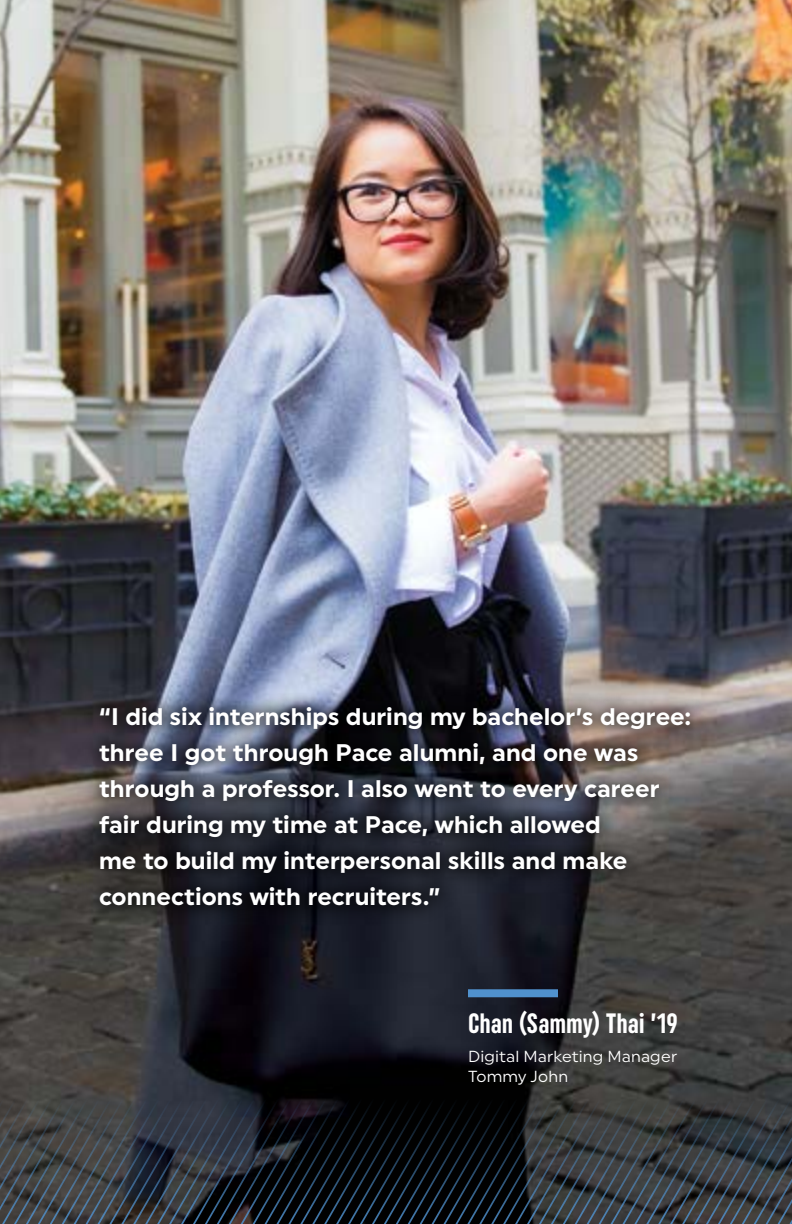
<style>
.page{position:relative;width:792px;height:1224px;background:#fff}
.page>*{position:absolute;margin:0;border:0;box-sizing:border-box;transform-origin:0 0}
.t1{font:700 extra-condensed 28px "Uniform";letter-spacing:-.005em;color:#fff}
.t2{font:700 24px/36px "Uniform";color:#fff}
.t3{font:16px/20px "Uniform";letter-spacing:.01em;color:#fff}
</style>
<div class="page">
<img style="left:0;top:0;width:792px;height:1096px">
<svg style="left:0;top:1096px;width:792px;height:128px;background:#272c31"></svg>
<div style="left:82px;top:690px;width:626px;height:234px;background:#000;opacity:.75"></div>
<div style="left:468px;top:989px;width:90px;height:8px;background:#5091cd"></div>
<p class="t2" style="left:99px;top:698px;width:594px">“I did six internships during my bachelor’s degree: three I got through Pace alumni, and one was through a professor. I also went to every career fair during my time at Pace, which allowed<br>me to build my interpersonal skills and make connections with recruiters.”</p>
<p class="t1" style="left:468px;top:1008px;width:211px">Chan (Sammy) Thai ’19</p>
<p class="t3" style="left:468px;top:1046px;width:211px">Digital Marketing Manager<br>Tommy John</p>
</div>
